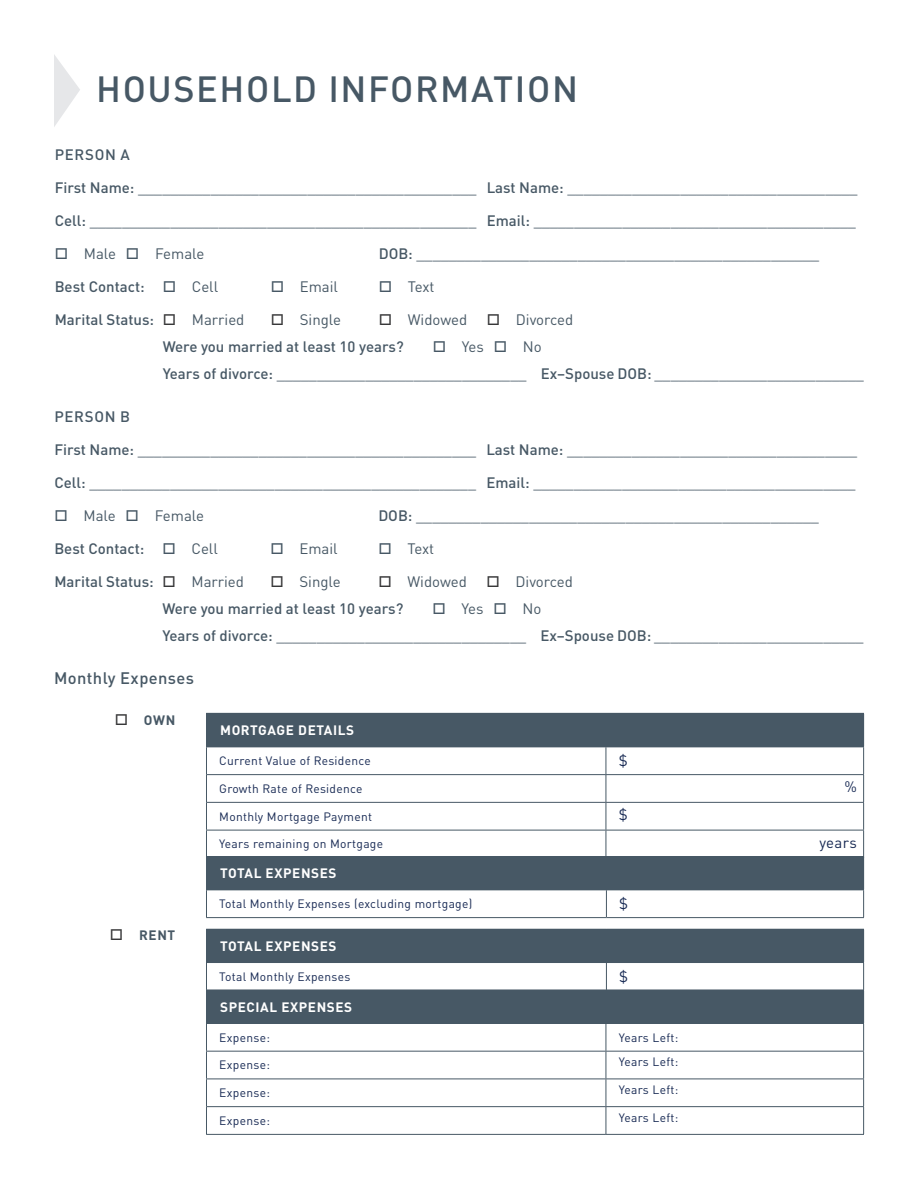
<style>
.page{position:relative;width:918px;height:1188px;background:#fff}
.page>*{position:absolute;margin:0;border:0;box-sizing:border-box;transform-origin:0 0}
.content{font:500 36px "DIN Pro";letter-spacing:.045em;color:#475865}
.content-2{font:500 16.5px "DIN Pro";letter-spacing:.025em;color:#475865}
.content-3{font:15px "DIN Pro";color:#475865}
.content-4{font:500 15px "DIN Pro";color:#475865}
.content_sub-text{font:15px "DIN Pro";letter-spacing:.02em;color:#172953}
.content-5{font:700 13.5px "DIN Pro";letter-spacing:.045em;color:#fff}
.content-6{font:700 13.5px "DIN Pro";letter-spacing:.045em;color:#475865}
.content_sub-text-2{font:12px "DIN Pro";letter-spacing:.025em;color:#172953}
.s1{font-weight:500}
.s2{font-weight:400}
.s3{color:#383839}
</style>
<div class="page">
<div style="left:206px;top:713px;width:400px;height:34px;background:#475865"></div>
<div style="left:606px;top:713px;width:258px;height:34px;background:#475865"></div>
<hr style="left:206px;top:747px;width:400px;height:1px;background:#475865">
<hr style="left:606px;top:747px;width:258px;height:1px;background:#475865">
<hr style="left:206px;top:774px;width:400px;height:1px;background:#475865">
<hr style="left:606px;top:774px;width:258px;height:1px;background:#475865">
<hr style="left:206px;top:802px;width:400px;height:1px;background:#475865">
<hr style="left:606px;top:802px;width:258px;height:1px;background:#475865">
<hr style="left:206px;top:830px;width:400px;height:1px;background:#475865">
<svg style="left:206px;top:747px;width:1px;height:109px"></svg>
<hr style="left:606px;top:830px;width:258px;height:1px;background:#475865">
<svg style="left:606px;top:747px;width:1px;height:109px"></svg>
<svg style="left:863px;top:747px;width:1px;height:109px"></svg>
<div style="left:206px;top:990px;width:400px;height:33px;background:#475865"></div>
<div style="left:606px;top:990px;width:258px;height:33px;background:#475865"></div>
<hr style="left:206px;top:1023px;width:400px;height:1px;background:#475865">
<hr style="left:606px;top:1023px;width:258px;height:1px;background:#475865">
<hr style="left:206px;top:1051px;width:400px;height:1px;background:#475865">
<hr style="left:606px;top:1051px;width:258px;height:1px;background:#475865">
<hr style="left:206px;top:1079px;width:400px;height:1px;background:#475865">
<hr style="left:606px;top:1079px;width:258px;height:1px;background:#475865">
<hr style="left:206px;top:1106px;width:400px;height:1px;background:#475865">
<svg style="left:206px;top:1024px;width:1px;height:110px"></svg>
<hr style="left:606px;top:1106px;width:258px;height:1px;background:#475865">
<svg style="left:606px;top:1024px;width:1px;height:110px"></svg>
<svg style="left:863px;top:1024px;width:1px;height:110px"></svg>
<hr style="left:206px;top:1134px;width:400px;height:1px;background:#475865">
<hr style="left:606px;top:1134px;width:258px;height:1px;background:#475865">
<div style="left:206px;top:857px;width:400px;height:33px;background:#475865"></div>
<div style="left:606px;top:857px;width:258px;height:33px;background:#475865"></div>
<hr style="left:206px;top:856px;width:400px;height:1px;background:#475865">
<hr style="left:606px;top:856px;width:258px;height:1px;background:#475865">
<svg style="left:206px;top:890px;width:1px;height:27px"></svg>
<svg style="left:606px;top:890px;width:1px;height:27px"></svg>
<svg style="left:863px;top:890px;width:1px;height:27px"></svg>
<hr style="left:206px;top:917px;width:400px;height:1px;background:#475865">
<hr style="left:606px;top:917px;width:258px;height:1px;background:#475865">
<div style="left:206px;top:929px;width:400px;height:34px;background:#475865"></div>
<div style="left:606px;top:929px;width:258px;height:34px;background:#475865"></div>
<svg style="left:206px;top:963px;width:1px;height:27px"></svg>
<svg style="left:606px;top:963px;width:1px;height:27px"></svg>
<svg style="left:863px;top:963px;width:1px;height:27px"></svg>
<svg style="left:54px;top:55px;width:26px;height:72px"></svg>
<p class="content" style="left:96px;top:60px;width:483px">HOUSEHOLD INFORMATION</p>
<p class="content-4" style="left:55px;top:143px;width:76px">PERSON A</p>
<p class="content-3" style="left:55px;top:176px;width:804px"><span class="s1">First Name:</span> __________________________________________ <span class="s1">Last Name:</span> ____________________________________</p>
<p class="content-3" style="left:55px;top:209px;width:803px"><span class="s1">Cell:</span> ________________________________________________ <span class="s1">Email:</span> ________________________________________</p>
<p class="content-3" style="left:55px;top:242px;width:151px">□ Male □ Female</p>
<p class="content-3" style="left:379px;top:242px;width:442px"><span class="s1">DOB:</span> __________________________________________________</p>
<p class="content-4" style="left:55px;top:275px;width:165px">Best Contact: □ <span class="s2">Cell</span></p>
<p class="content-3" style="left:271px;top:275px;width:69px">□ Email</p>
<p class="content-3" style="left:379px;top:275px;width:57px">□ Text</p>
<p class="content-4" style="left:55px;top:308px;width:191px">Marital Status: <span class="s3">□</span> <span class="s2">Married</span></p>
<p class="content-3" style="left:271px;top:308px;width:72px"><span class="s3">□</span> Single</p>
<p class="content-3" style="left:379px;top:308px;width:90px"><span class="s3">□</span> Widowed</p>
<p class="content-3" style="left:487px;top:308px;width:88px"><span class="s3">□</span> Divorced</p>
<p class="content-4" style="left:163px;top:335px;width:243px">Were you married at least 10 years?</p>
<p class="content-3" style="left:433px;top:335px;width:111px">□ Yes □ No</p>
<p class="content-3" style="left:163px;top:362px;width:703px"><span class="s1">Years of divorce:</span> _______________________________ <span class="s1">Ex–Spouse DOB:</span> __________________________</p>
<p class="content-4" style="left:54px;top:405px;width:77px">PERSON B</p>
<p class="content-3" style="left:54px;top:438px;width:804px"><span class="s1">First Name:</span> __________________________________________ <span class="s1">Last Name:</span> ____________________________________</p>
<p class="content-3" style="left:54px;top:471px;width:803px"><span class="s1">Cell:</span> ________________________________________________ <span class="s1">Email:</span> ________________________________________</p>
<p class="content-3" style="left:54px;top:504px;width:151px">□ Male □ Female</p>
<p class="content-3" style="left:378px;top:504px;width:442px"><span class="s1">DOB:</span> __________________________________________________</p>
<p class="content-4" style="left:54px;top:537px;width:165px">Best Contact: □ <span class="s2">Cell</span></p>
<p class="content-3" style="left:270px;top:537px;width:69px">□ Email</p>
<p class="content-3" style="left:378px;top:537px;width:57px">□ Text</p>
<p class="content-4" style="left:54px;top:570px;width:191px">Marital Status: <span class="s3">□</span> <span class="s2">Married</span></p>
<p class="content-3" style="left:270px;top:570px;width:72px"><span class="s3">□</span> Single</p>
<p class="content-3" style="left:378px;top:570px;width:90px"><span class="s3">□</span> Widowed</p>
<p class="content-3" style="left:486px;top:570px;width:88px"><span class="s3">□</span> Divorced</p>
<p class="content-4" style="left:162px;top:597px;width:243px">Were you married at least 10 years?</p>
<p class="content-3" style="left:432px;top:597px;width:111px">□ Yes □ No</p>
<p class="content-3" style="left:162px;top:624px;width:703px"><span class="s1">Years of divorce:</span> _______________________________ <span class="s1">Ex–Spouse DOB:</span> __________________________</p>
<p class="content-2" style="left:54px;top:664px;width:142px">Monthly Expenses</p>
<p class="content-6" style="left:115px;top:708px;width:62px"><span class="s3">□</span> OWN</p>
<p class="content-6" style="left:110px;top:924px;width:67px"><span class="s3">□</span> RENT</p>
<p class="content-5" style="left:220px;top:719px;width:136px">MORTGAGE DETAILS</p>
<p class="content_sub-text-2" style="left:219px;top:751px;width:153px">Current Value of Residence</p>
<p class="content_sub-text" style="left:619px;top:749px;width:10px">$</p>
<p class="content_sub-text-2" style="left:219px;top:779px;width:145px">Growth Rate of Residence</p>
<p class="content_sub-text" style="left:844px;top:775px;width:14px">%</p>
<p class="content_sub-text-2" style="left:219px;top:807px;width:154px">Monthly Mortgage Payment</p>
<p class="content_sub-text" style="left:619px;top:803px;width:10px">$</p>
<p class="content_sub-text-2" style="left:219px;top:834px;width:165px">Years remaining on Mortgage</p>
<p class="content_sub-text" style="left:819px;top:830px;width:39px">years</p>
<p class="content-5" style="left:220px;top:862px;width:118px">TOTAL EXPENSES</p>
<p class="content_sub-text-2" style="left:219px;top:894px;width:255px">Total Monthly Expenses (excluding mortgage)</p>
<p class="content_sub-text" style="left:619px;top:892px;width:10px">$</p>
<p class="content-5" style="left:220px;top:935px;width:118px">TOTAL EXPENSES</p>
<p class="content_sub-text-2" style="left:219px;top:967px;width:133px">Total Monthly Expenses</p>
<p class="content_sub-text" style="left:619px;top:965px;width:10px">$</p>
<p class="content-5" style="left:220px;top:995px;width:134px">SPECIAL EXPENSES</p>
<p class="content_sub-text-2" style="left:219px;top:1028px;width:52px">Expense:</p>
<p class="content_sub-text-2" style="left:619px;top:1028px;width:61px">Years Left:</p>
<p class="content_sub-text-2" style="left:219px;top:1056px;width:52px">Expense:</p>
<p class="content_sub-text-2" style="left:619px;top:1053px;width:61px">Years Left:</p>
<p class="content_sub-text-2" style="left:219px;top:1083px;width:52px">Expense:</p>
<p class="content_sub-text-2" style="left:619px;top:1080px;width:61px">Years Left:</p>
<p class="content_sub-text-2" style="left:219px;top:1111px;width:52px">Expense:</p>
<p class="content_sub-text-2" style="left:619px;top:1108px;width:61px">Years Left:</p>
</div>
